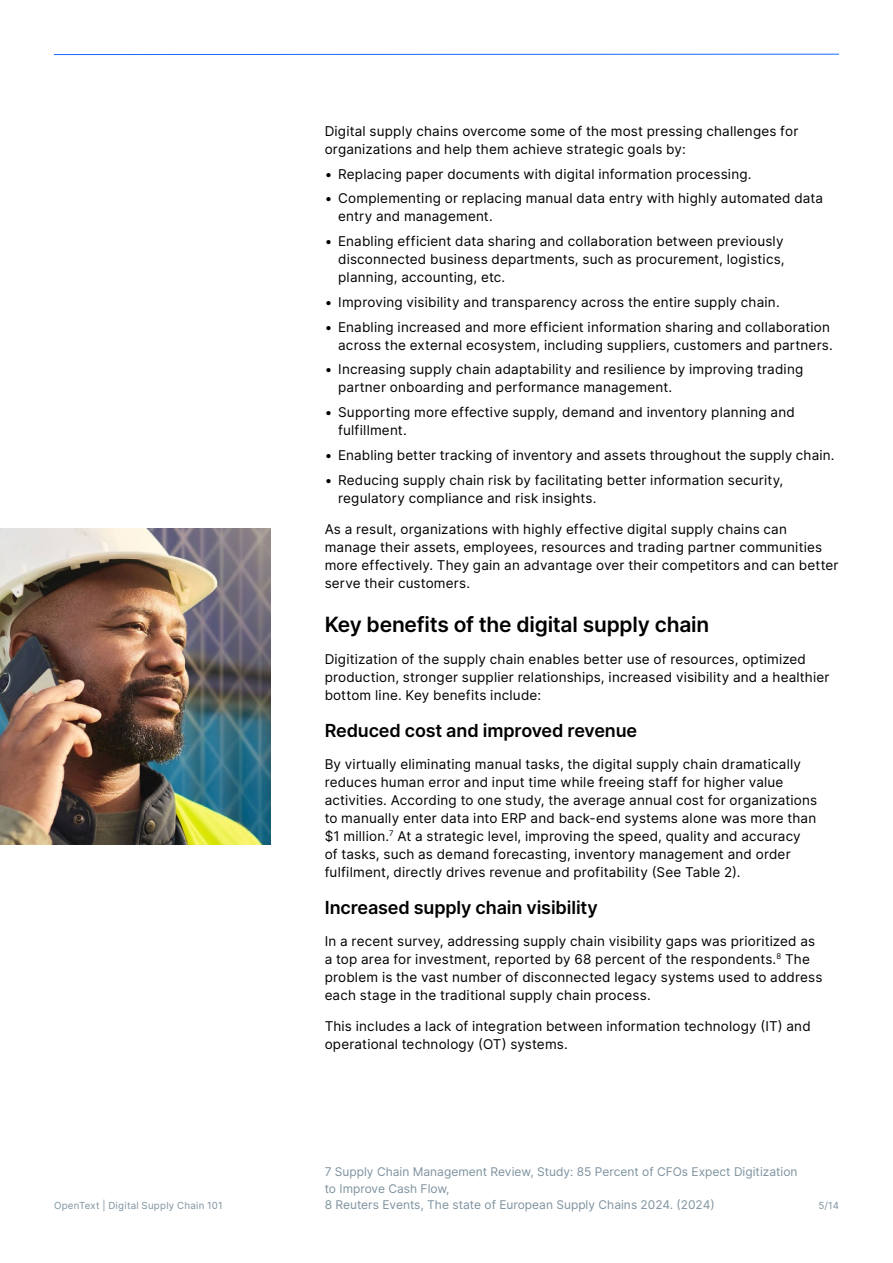
<style>
.page{position:relative;width:893px;height:1263px;background:#fff}
.page>*{position:absolute;margin:0;border:0;box-sizing:border-box;transform-origin:0 0}
.H2_Heading{font:600 21px "Inter";letter-spacing:-.01em;color:#000}
.H3_Heading{font:600 18px "Inter";letter-spacing:-.01em;color:#000}
.Body{font:13.5px/18px "Inter";letter-spacing:.015em;color:#000}
.t1{font:12px/16.5px "Inter";color:#7e929f}
.t2{font:9.75px "Inter";letter-spacing:.025em;color:#7e929f}
</style>
<div class="page">
<hr style="left:54px;top:54px;width:785px;height:1px;background:#1a6aff">
<img style="left:0;top:528px;width:270px;height:317px">
<p class="Body" style="left:325px;top:122px;width:475px">Digital supply chains overcome some of the most pressing challenges for organizations and help them achieve strategic goals by:</p>
<p class="Body" style="left:325px;top:164px;width:428px">• Replacing paper documents with digital information processing.</p>
<p class="Body" style="left:338px;top:189px;width:486px;text-indent:-14px">• Complementing or replacing manual data entry with highly automated data entry and management.</p>
<p class="Body" style="left:338px;top:232px;width:448px;text-align:justify;text-indent:-14px">• Enabling efficient data sharing and collaboration between previously disconnected business departments, such as procurement, logistics, planning, accounting, etc.</p>
<p class="Body" style="left:325px;top:293px;width:457px">• Improving visibility and transparency across the entire supply chain.</p>
<p class="Body" style="left:325px;top:317px;width:510px;text-align:right">• Enabling increased and more efficient information sharing and collaboration across the external ecosystem, including suppliers, customers and partners.</p>
<p class="Body" style="left:338px;top:360px;width:467px;text-indent:-14px">• Increasing supply chain adaptability and resilience by improving trading partner onboarding and performance management.</p>
<p class="Body" style="left:338px;top:403px;width:458px;text-indent:-14px">• Supporting more effective supply, demand and inventory planning and fulfillment.</p>
<p class="Body" style="left:325px;top:446px;width:511px">• Enabling better tracking of inventory and assets throughout the supply chain.</p>
<p class="Body" style="left:338px;top:470px;width:447px;text-indent:-14px">• Reducing supply chain risk by facilitating better information security, regulatory compliance and risk insights.</p>
<p class="Body" style="left:325px;top:520px;width:515px">As a result, organizations with highly effective digital supply chains can manage their assets, employees, resources and trading partner communities more effectively. They gain an advantage over their competitors and can better serve their customers.</p>
<h2 class="H2_Heading" style="left:325px;top:609px;width:386px">Key benefits of the digital supply chain</h2>
<p class="Body" style="left:325px;top:650px;width:506px">Digitization of the supply chain enables better use of resources, optimized production, stronger supplier relationships, increased visibility and a healthier bottom line. Key benefits include:</p>
<h3 class="H3_Heading" style="left:325px;top:717px;width:314px">Reduced cost and improved revenue</h3>
<p class="Body" style="left:325px;top:755px;width:494px">By virtually eliminating manual tasks, the digital supply chain dramatically reduces human error and input time while freeing staff for higher value activities. According to one study, the average annual cost for organizations to manually enter data into ERP and back-end systems alone was more than $1 million.<sup>7</sup> At a strategic level, improving the speed, quality and accuracy<br>of tasks, such as demand forecasting, inventory management and order fulfilment, directly drives revenue and profitability (See Table 2).</p>
<h3 class="H3_Heading" style="left:325px;top:894px;width:275px">Increased supply chain visibility</h3>
<p class="Body" style="left:325px;top:932px;width:499px">In a recent survey, addressing supply chain visibility gaps was prioritized as a top area for investment, reported by 68 percent of the respondents.<sup>8</sup> The problem is the vast number of disconnected legacy systems used to address each stage in the traditional supply chain process.</p>
<p class="Body" style="left:325px;top:1017px;width:488px">This includes a lack of integration between information technology (IT) and operational technology (OT) systems.</p>
<p class="t1" style="left:325px;top:1163px;width:474px">7 Supply Chain Management Review, Study: 85 Percent of CFOs Expect Digitization to Improve Cash Flow,<br>8 Reuters Events, The state of European Supply Chains 2024. (2024)</p>
<p class="t2" style="left:54px;top:1198px;width:170px">OpenText | Digital Supply Chain 101</p>
<p class="t2" style="left:818px;top:1198px;width:22px">5/14</p>
</div>
